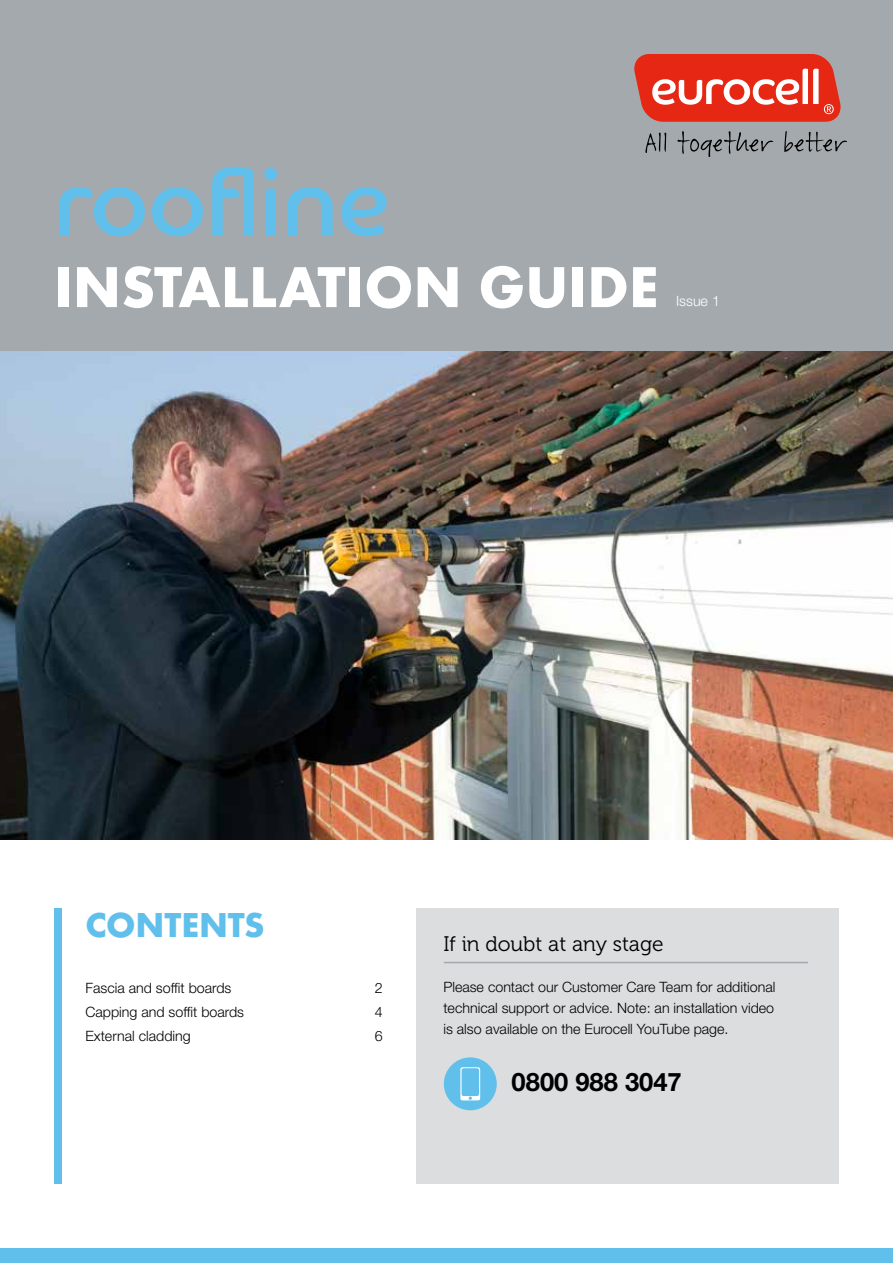
<style>
.page{position:relative;width:893px;height:1263px;background:#fff}
.page>*{position:absolute;margin:0;border:0;box-sizing:border-box;transform-origin:0 0}
.t1{font:92.85px "Co Headline";color:#60c0eb}
.t2{font:60px "Futura Bld";color:#fff}
.t3{font:36px "Futura Bld";color:#60c0eb}
.t4{font:700 25.5px "Helvetica Neue LT Std";color:#000}
.t5{font:21px "Museo 300";color:#000}
.t6{font:300 14.25px/21px "Helvetica Neue LT Std";color:#000;text-align:justify}
.t7{font:300 14.25px "Helvetica Neue LT Std";color:#fff}
</style>
<div class="page">
<img style="left:0;top:351px;width:893px;height:489px">
<div style="left:0;top:0;width:893px;height:351px;background:#a4a9ad"></div>
<svg style="left:677px;top:131px;width:96px;height:26px"></svg>
<svg style="left:784px;top:131px;width:63px;height:21px"></svg>
<svg style="left:634px;top:54px;width:207px;height:68px"></svg>
<svg style="left:645px;top:133px;width:21px;height:20px"></svg>
<div style="left:0;top:1248px;width:893px;height:15px;background:#60c0eb"></div>
<div style="left:54px;top:908px;width:7px;height:276px;background:#60c0eb"></div>
<div style="left:417px;top:908px;width:422px;height:276px;background:#dbddde"></div>
<hr style="left:444px;top:962px;width:364px;height:1px;background:#a4a9ad">
<div style="left:444px;top:1057px;width:53px;height:53px;background:#60c0eb;border-radius:50%"></div>
<svg style="left:460px;top:1067px;width:20px;height:33px"></svg>
<div style="left:462px;top:1068px;width:17px;height:28px;background:#60c0eb;border-radius:2px"></div>
<svg style="left:469px;top:1096px;width:3px;height:4px"></svg>
<h1 class="t1" style="left:54px;top:147px;width:337px">roofline</h1>
<h2 class="t2" style="left:54px;top:247px;width:606px">INSTALLATION GUIDE</h2>
<p class="t7" style="left:676px;top:292px;width:45px">Issue 1</p>
<h3 class="t3" style="left:85px;top:901px;width:181px">CONTENTS</h3>
<h3 class="t5" style="left:443px;top:932px;width:222px">If in doubt at any stage</h3>
<p class="t6" style="left:85px;top:977px;width:147px">Fascia and soffit boards</p>
<p class="t6" style="left:375px;top:977px;width:9px">2</p>
<p class="t6" style="left:85px;top:1001px;width:160px">Capping and soffit boards</p>
<p class="t6" style="left:375px;top:1001px;width:9px">4</p>
<p class="t6" style="left:85px;top:1025px;width:107px">External cladding</p>
<p class="t6" style="left:375px;top:1025px;width:9px">6</p>
<p class="t6" style="left:443px;top:976px;width:334px">Please contact our Customer Care Team for additional technical support or advice. Note: an installation video is also available on the Eurocell YouTube page.</p>
<h3 class="t4" style="left:512px;top:1066px;width:172px">0800 988 3047</h3>
</div>
